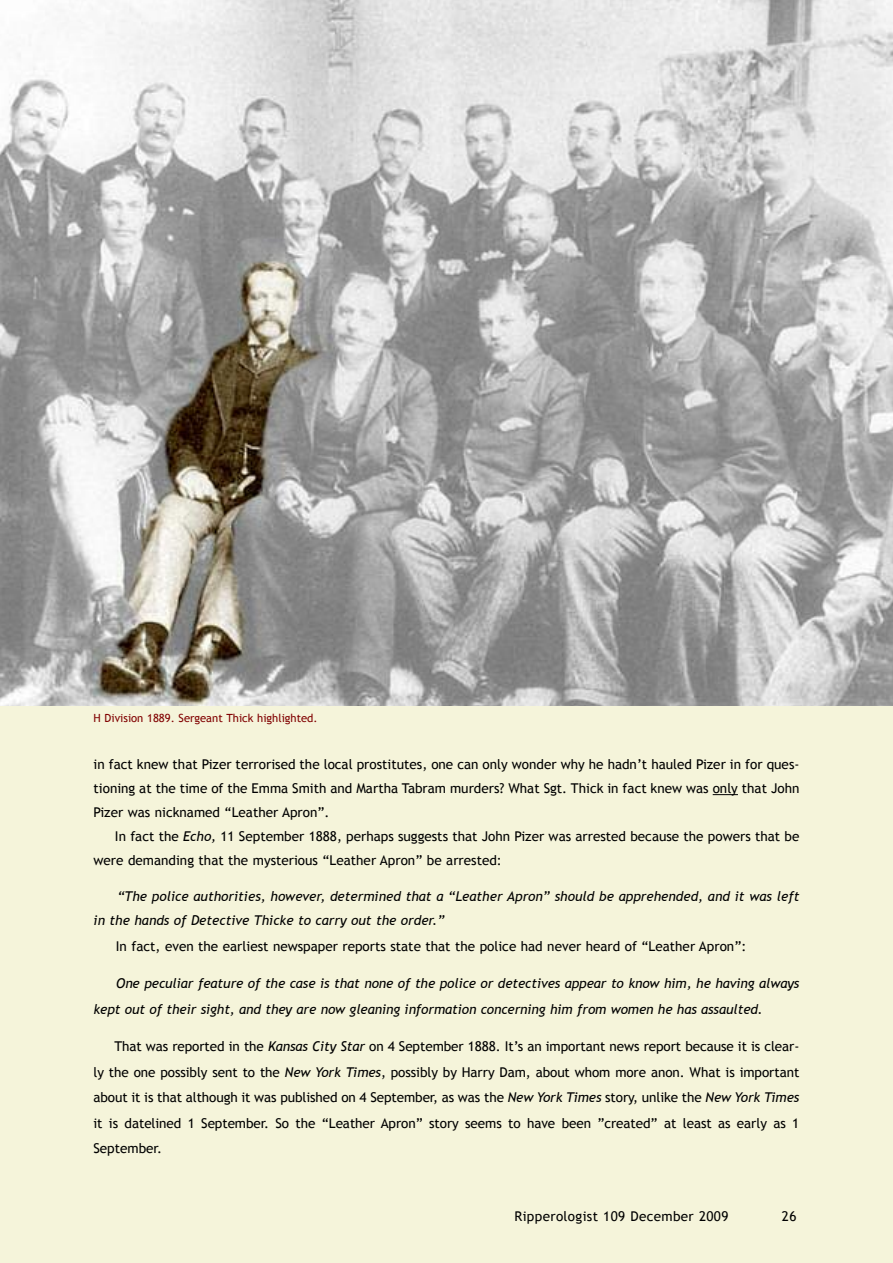
<style>
.page{position:relative;width:893px;height:1263px;background:#f5f4da}
.page>*{position:absolute;margin:0;border:0;box-sizing:border-box;transform-origin:0 0}
.t1{font:13.5px/25.5px "Trebuchet MS";color:#000;text-align:justify}
.t2{font:italic 13.5px/24px "Trebuchet MS";letter-spacing:-.005em;color:#000}
.t3{font:13.5px "Trebuchet MS";letter-spacing:.025em;color:#000}
.t4{font:11.25px "Trebuchet MS";color:#800000}
.s1{font-style:italic}
</style>
<div class="page">
<svg style="left:713px;top:794px;width:25px;height:1px"></svg>
<img style="left:0;top:0;width:893px;height:706px">
<p class="t4" style="left:94px;top:711px;width:226px">H Division 1889. Sergeant Thick highlighted.</p>
<p class="t1" style="left:94px;top:752px;width:707px;line-height:24px">in fact knew that Pizer terrorised the local prostitutes, one can only wonder why he hadn’t hauled Pizer in for ques&shy;tioning at the time of the Emma Smith and Martha Tabram murders? What Sgt. Thick in fact knew was only that John Pizer was nicknamed “Leather Apron”.</p>
<p class="t1" style="left:94px;top:824px;width:707px;line-height:24px;text-indent:21px">In fact the <span class="s1">Echo,</span> 11 September 1888, perhaps suggests that John Pizer was arrested because the powers that be were demanding that the mysterious “Leather Apron” be arrested:</p>
<p class="t2" style="left:94px;top:884px;width:707px;text-indent:24px">“The police authorities, however, determined that a “Leather Apron” should be apprehended, and it was left in the hands of Detective Thicke to carry out the order.”</p>
<p class="t1" style="left:116px;top:933px;width:632px">In fact, even the earliest newspaper reports state that the police had never heard of “Leather Apron”:</p>
<p class="t2" style="left:94px;top:971px;width:707px;line-height:25.5px;text-indent:23px">One peculiar feature of the case is that none of the police or detectives appear to know him, he having always kept out of their sight, and they are now gleaning information concerning him from women he has assaulted.</p>
<p class="t1" style="left:93px;top:1034px;width:707px;text-indent:21px">That was reported in the <span class="s1">Kansas City Star</span> on 4 September 1888. It’s an important news report because it is clear&shy;ly the one possibly sent to the <span class="s1">New York Times</span>, possibly by Harry Dam, about whom more anon. What is important about it is that although it was published on 4 September, as was the <span class="s1">New York Times</span> story, unlike the <span class="s1">New York Times </span>it is datelined 1 September. So the “Leather Apron” story seems to have been ”created” at least as early as 1<br>September.</p>
<p class="t3" style="left:514px;top:1208px;width:215px">Ripperologist 109 December 2009</p>
<p class="t1" style="left:782px;top:1204px;width:16px">26</p>
</div>
